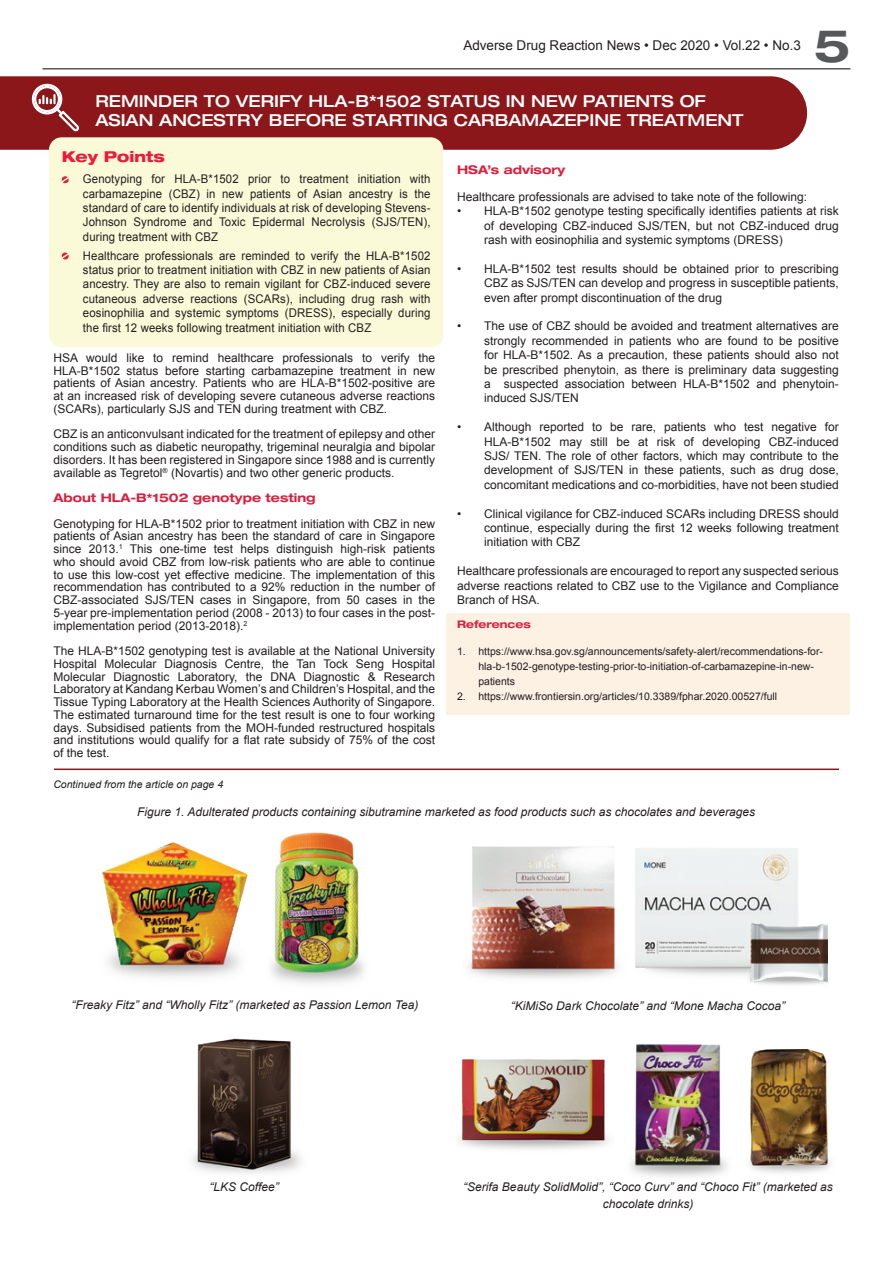
<style>
.page{position:relative;width:893px;height:1263px;background:#fff}
.page>*{position:absolute;margin:0;border:0;box-sizing:border-box;transform-origin:0 0}
.t1{font:700 expanded 45px "Helvetica Neue LT Std";color:#57585a}
.t2{font:500 expanded 16.5px/19.8px "Helvetica Neue LT Std";color:#fff}
.t3{font:800 expanded 15px "Helvetica Neue LT Std";color:#ed1a3a}
.t4{font:13.5px "Arial";color:#231f20}
.t5{font:12px/12.8px "Arial";color:#231f20;text-align:justify}
.t6{font:12px/14.4px "Arial";color:#231f20;text-align:justify;scale:.95 1}
.t7{font:italic 12px/16.2px "Arial";color:#231f20;text-align:center}
.t8{font:700 expanded 12px "Helvetica Neue LT Std";color:#da1f3d}
.t9{font:10.5px/15px "Arial";color:#231f20}
.t10{font:italic 10.5px "Arial";color:#231f20}
.t11{font:700 expanded 10.5px "Helvetica Neue LT Std";color:#da1f3d}
</style>
<div class="page">
<div style="left:446px;top:614px;width:404px;height:101px;background:#fdf1e3"></div>
<hr style="left:43px;top:68px;width:807px;height:2px;background:#57585a">
<img style="left:276px;top:832px;width:88px;height:152px">
<img style="left:102px;top:843px;width:174px;height:134px">
<img style="left:192px;top:1038px;width:109px;height:136px">
<img style="left:770px;top:1050px;width:61px;height:123px">
<img style="left:459px;top:1060px;width:144px;height:89px">
<img style="left:603px;top:1044px;width:167px;height:133px">
<img style="left:468px;top:846px;width:150px;height:133px">
<img style="left:635px;top:848px;width:193px;height:137px">
<div style="left:0;top:76px;width:807px;height:74px;background:#8b171a"></div>
<svg style="left:31px;top:83px;width:50px;height:49px"></svg>
<div style="left:49px;top:137px;width:394px;height:210px;background:#faf9d8;border-radius:13px"></div>
<svg style="left:61px;top:176px;width:8px;height:8px"></svg>
<svg style="left:61px;top:252px;width:8px;height:8px"></svg>
<hr style="left:54px;top:768px;width:785px;height:2px;background:#8b171a">
<p class="t4" style="left:463px;top:37px;width:339px">Adverse Drug Reaction News • Dec 2020 • Vol.22 • No.3</p>
<p class="t1" style="left:814px;top:17px;width:38px">5</p>
<p class="t2" style="left:95px;top:90px;width:650px">REMINDER TO VERIFY HLA-B*1502 STATUS IN NEW PATIENTS OF<br>ASIAN ANCESTRY BEFORE STARTING CARBAMAZEPINE TREATMENT</p>
<p class="t3" style="left:62px;top:147px;width:105px">Key Points</p>
<p class="t6" style="left:83px;top:172px;width:367px">Genotyping for HLA-B*1502 prior to treatment initiation with carbamazepine (CBZ) in new patients of Asian ancestry is the standard of care to identify individuals at risk of developing Stevens-Johnson Syndrome and Toxic Epidermal Necrolysis (SJS/TEN), during treatment with CBZ</p>
<p class="t6" style="left:83px;top:248px;width:367px">Healthcare professionals are reminded to verify the HLA-B*1502 status prior to treatment initiation with CBZ in new patients of Asian ancestry. They are also to remain vigilant for CBZ-induced severe cutaneous adverse reactions (SCARs), including drug rash with eosinophilia and systemic symptoms (DRESS), especially during the first 12 weeks following treatment initiation with CBZ</p>
<p class="t5" style="left:53px;top:351px;width:383px">HSA would like to remind healthcare professionals to verify the HLA-B*1502 status before starting carbamazepine treatment in new patients of Asian ancestry. Patients who are HLA-B*1502-positive are at an increased risk of developing severe cutaneous adverse reactions (SCARs), particularly SJS and TEN during treatment with CBZ.</p>
<p class="t5" style="left:53px;top:428px;width:383px">CBZ is an anticonvulsant indicated for the treatment of epilepsy and other conditions such as diabetic neuropathy, trigeminal neuralgia and bipolar disorders. It has been registered in Singapore since 1988 and is currently available as Tegretol<sup>®</sup> (Novartis) and two other generic products.</p>
<p class="t8" style="left:53px;top:490px;width:264px">About HLA-B*1502 genotype testing</p>
<p class="t5" style="left:53px;top:517px;width:383px">Genotyping for HLA-B*1502 prior to treatment initiation with CBZ in new patients of Asian ancestry has been the standard of care in Singapore since 2013.<sup>1</sup> This one-time test helps distinguish high-risk patients who should avoid CBZ from low-risk patients who are able to continue to use this low-cost yet effective medicine. The implementation of this recommendation has contributed to a 92% reduction in the number of CBZ-associated SJS/TEN cases in Singapore, from 50 cases in the 5-year pre-implementation period (2008 - 2013) to four cases in the post&shy;implementation period (2013-2018).<sup>2</sup></p>
<p class="t5" style="left:53px;top:645px;width:383px">The HLA-B*1502 genotyping test is available at the National University Hospital Molecular Diagnosis Centre, the Tan Tock Seng Hospital Molecular Diagnostic Laboratory, the DNA Diagnostic &amp; Research Laboratory at Kandang Kerbau Women’s and Children’s Hospital, and the Tissue Typing Laboratory at the Health Sciences Authority of Singapore.<br>The estimated turnaround time for the test result is one to four working days. Subsidised patients from the MOH-funded restructured hospitals and institutions would qualify for a flat rate subsidy of 75% of the cost of the test.</p>
<p class="t10" style="left:53px;top:777px;width:171px">Continued from the article on page 4</p>
<p class="t8" style="left:457px;top:163px;width:110px">HSA’s advisory</p>
<p class="t5" style="left:457px;top:190px;width:352px">Healthcare professionals are advised to take note of the following:</p>
<p class="t5" style="left:484px;top:204px;width:356px;line-height:14.4px;text-indent:-27px">• HLA-B*1502 genotype testing specifically identifies patients at risk of developing CBZ-induced SJS/TEN, but not CBZ-induced drug rash with eosinophilia and systemic symptoms (DRESS)</p>
<p class="t5" style="left:484px;top:262px;width:356px;line-height:14.4px;text-indent:-27px">• HLA-B*1502 test results should be obtained prior to prescribing CBZ as SJS/TEN can develop and progress in susceptible patients, even after prompt discontinuation of the drug</p>
<p class="t5" style="left:484px;top:319px;width:356px;line-height:14.4px;text-indent:-27px">• The use of CBZ should be avoided and treatment alternatives are strongly recommended in patients who are found to be positive for HLA-B*1502. As a precaution, these patients should also not be prescribed phenytoin, as there is preliminary data suggesting a suspected association between HLA-B*1502 and phenytoin&shy;induced SJS/TEN</p>
<p class="t5" style="left:484px;top:420px;width:356px;line-height:14.4px;text-indent:-27px">• Although reported to be rare, patients who test negative for HLA-B*1502 may still be at risk of developing CBZ-induced SJS/ TEN. The role of other factors, which may contribute to the development of SJS/TEN in these patients, such as drug dose, concomitant medications and co-morbidities, have not been studied</p>
<p class="t5" style="left:484px;top:506px;width:356px;line-height:14.4px;text-indent:-27px">• Clinical vigilance for CBZ-induced SCARs including DRESS should continue, especially during the first 12 weeks following treatment initiation with CBZ</p>
<p class="t5" style="left:457px;top:564px;width:383px;line-height:14.4px">Healthcare professionals are encouraged to report any suspected serious adverse reactions related to CBZ use to the Vigilance and Compliance Branch of HSA.</p>
<p class="t11" style="left:457px;top:618px;width:75px">References</p>
<p class="t9" style="left:478px;top:644px;width:346px;text-indent:-21px">1. https://www.hsa.gov.sg/announcements/safety-alert/recommendations-for&shy;hla-b-1502-genotype-testing-prior-to-initiation-of-carbamazepine-in-new&shy;patients</p>
<p class="t9" style="left:457px;top:689px;width:322px">2. https://www.frontiersin.org/articles/10.3389/fphar.2020.00527/full</p>
<p class="t7" style="left:137px;top:803px;width:619px">Figure 1. Adulterated products containing sibutramine marketed as food products such as chocolates and beverages</p>
<p class="t7" style="left:71px;top:997px;width:348px">“Freaky Fitz” and “Wholly Fitz” (marketed as Passion Lemon Tea)</p>
<p class="t7" style="left:511px;top:998px;width:276px">“KiMiSo Dark Chocolate” and “Mone Macha Cocoa”</p>
<p class="t7" style="left:210px;top:1179px;width:71px">“LKS Coffee”</p>
<p class="t7" style="left:463px;top:1179px;width:371px">“Serifa Beauty SolidMolid”, “Coco Curv” and “Choco Fit” (marketed as chocolate drinks)</p>
</div>
